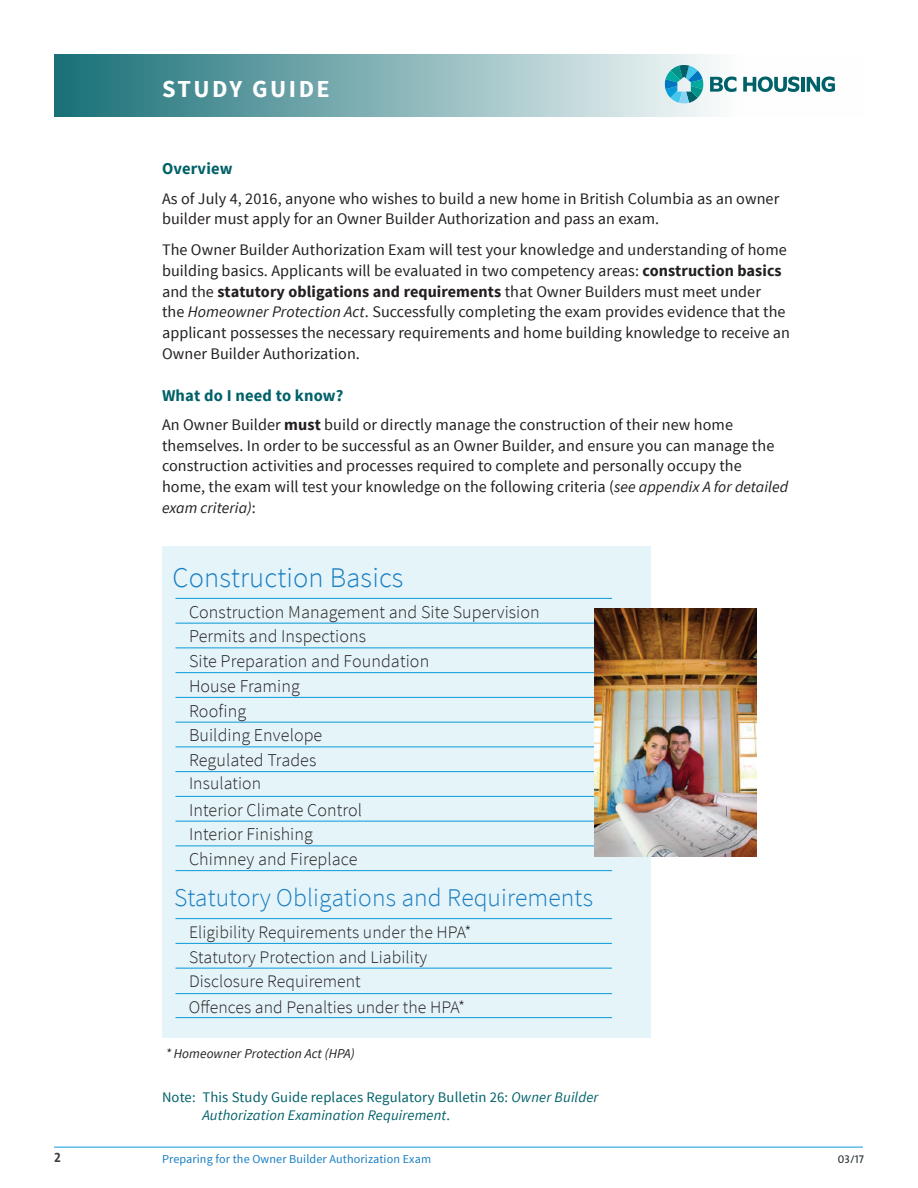
<style>
.page{position:relative;width:918px;height:1188px;background:#fff}
.page>*{position:absolute;margin:0;border:0;box-sizing:border-box;transform-origin:0 0}
.t1{font:300 28.5px "Source Sans Pro";letter-spacing:.005em;color:#197ec2}
.t2{font:300 25.5px "Source Sans Pro";letter-spacing:.005em;color:#197ec2}
.t3{font:700 24.3px "Source Sans Pro";letter-spacing:.1em;color:#fff}
.t4{font:300 18px/24.8px "Source Sans Pro";letter-spacing:.005em;color:#231f20}
.t5{font:300 17.7px/25px "Source Sans Pro";letter-spacing:.005em;color:#231f20}
.t6{font:700 16.5px "Source Sans Pro";letter-spacing:.01em;color:#006169}
.t7{font:16.2px/20.5px "Source Sans Pro";letter-spacing:.005em;color:#231f20}
.t8{font:italic 15.75px "Source Sans Pro";letter-spacing:.005em;color:#231f20}
.t9{font:14.7px/17.5px "Source Sans Pro";letter-spacing:.01em;color:#006169}
.t10{font:italic 13.5px "Source Sans Pro";letter-spacing:.005em;color:#231f20}
.t11{font:13.5px "The Sans Bold Caps";color:#3e4248}
.t12{font:12.15px "Source Sans Pro";letter-spacing:.01em;color:#197ec2}
.t13{font:11.25px "The Sans Caps";color:#252f35}
.s1{font-weight:700}
.s2{font-style:italic}
.s3{font-style:italic;font-size:15.75px}
.s4{font-style:normal;font-size:16.2px}
</style>
<div class="page">
<svg style="left:54px;top:54px;width:602px;height:63px;background:#7cadb1"></svg>
<svg style="left:656px;top:54px;width:179px;height:63px"></svg>
<hr style="left:54px;top:1147px;width:809px;height:1px;background:#089ad9">
<div style="left:162px;top:547px;width:488px;height:491px;background:#e5f4f9"></div>
<hr style="left:176px;top:598px;width:436px;height:1px;background:#089ad9">
<hr style="left:176px;top:623px;width:436px;height:1px;background:#089ad9">
<hr style="left:176px;top:648px;width:436px;height:1px;background:#089ad9">
<hr style="left:176px;top:672px;width:436px;height:1px;background:#089ad9">
<hr style="left:176px;top:697px;width:436px;height:1px;background:#089ad9">
<hr style="left:176px;top:722px;width:436px;height:1px;background:#089ad9">
<hr style="left:176px;top:747px;width:436px;height:1px;background:#089ad9">
<hr style="left:176px;top:771px;width:436px;height:1px;background:#089ad9">
<hr style="left:176px;top:796px;width:436px;height:1px;background:#089ad9">
<hr style="left:176px;top:821px;width:436px;height:1px;background:#089ad9">
<hr style="left:176px;top:846px;width:436px;height:1px;background:#089ad9">
<hr style="left:176px;top:870px;width:436px;height:1px;background:#089ad9">
<hr style="left:176px;top:918px;width:436px;height:1px;background:#089ad9">
<hr style="left:176px;top:943px;width:436px;height:1px;background:#089ad9">
<hr style="left:176px;top:968px;width:436px;height:1px;background:#089ad9">
<hr style="left:176px;top:993px;width:436px;height:1px;background:#089ad9">
<hr style="left:176px;top:1017px;width:436px;height:1px;background:#089ad9">
<img style="left:595px;top:608px;width:162px;height:248px">
<h3 class="t3" style="left:162px;top:73px;width:169px">STUDY GUIDE</h3>
<p class="t6" style="left:162px;top:158px;width:72px">Overview</p>
<p class="t7" style="left:162px;top:188px;width:619px">As of July 4, 2016, anyone who wishes to build a new home in British Columbia as an owner builder must apply for an Owner Builder Authorization and pass an exam.</p>
<p class="t7" style="left:162px;top:240px;width:629px">The Owner Builder Authorization Exam will test your knowledge and understanding of home building basics. Applicants will be evaluated in two competency areas: <span class="s1">construction basics </span>and the <span class="s1">statutory obligations and requirements</span> that Owner Builders must meet under<br>the <span class="s2">Homeowner Protection Act</span>. Successfully completing the exam provides evidence that the applicant possesses the necessary requirements and home building knowledge to receive an Owner Builder Authorization.</p>
<p class="t6" style="left:162px;top:385px;width:183px">What do I need to know?</p>
<p class="t7" style="left:162px;top:415px;width:628px">An Owner Builder <span class="s1">must</span> build or directly manage the construction of their new home themselves. In order to be successful as an Owner Builder, and ensure you can manage the construction activities and processes required to complete and personally occupy the home, the exam will test your knowledge on the following criteria (<span class="s3">see appendix A for detailed</span></p>
<p class="t8" style="left:162px;top:498px;width:95px">exam criteria)<span class="s4">:</span></p>
<h1 class="t1" style="left:172px;top:560px;width:232px">Construction Basics</h1>
<p class="t4" style="left:189px;top:599px;width:352px">Construction Management and Site Supervision<br>Permits and Inspections<br>Site Preparation and Foundation<br>House Framing<br>Roofing<br>Building Envelope<br>Regulated Trades</p>
<p class="t5" style="left:189px;top:771px;width:74px">Insulation</p>
<p class="t4" style="left:189px;top:797px;width:175px">Interior Climate Control<br>Interior Finishing<br>Chimney and Fireplace</p>
<h2 class="t2" style="left:174px;top:882px;width:421px">Statutory Obligations and Requirements</h2>
<p class="t5" style="left:189px;top:920px;width:284px">Eligibility Requirements under the HPA* Statutory Protection and Liability Disclosure Requirement<br>Offences and Penalties under the HPA*</p>
<p class="t10" style="left:166px;top:1045px;width:191px">* Homeowner Protection Act (HPA)</p>
<p class="t9" style="left:202px;top:1089px;width:398px;text-indent:-40px">Note: This Study Guide replaces Regulatory Bulletin 26: <span class="s2">Owner Builder<br>Authorization Examination Requirement</span>.</p>
<p class="t11" style="left:54px;top:1146px;width:8px">2</p>
<p class="t12" style="left:162px;top:1151px;width:271px">Preparing for the Owner Builder Authorization Exam</p>
<p class="t13" style="left:838px;top:1150px;width:28px">03/17</p>
</div>
